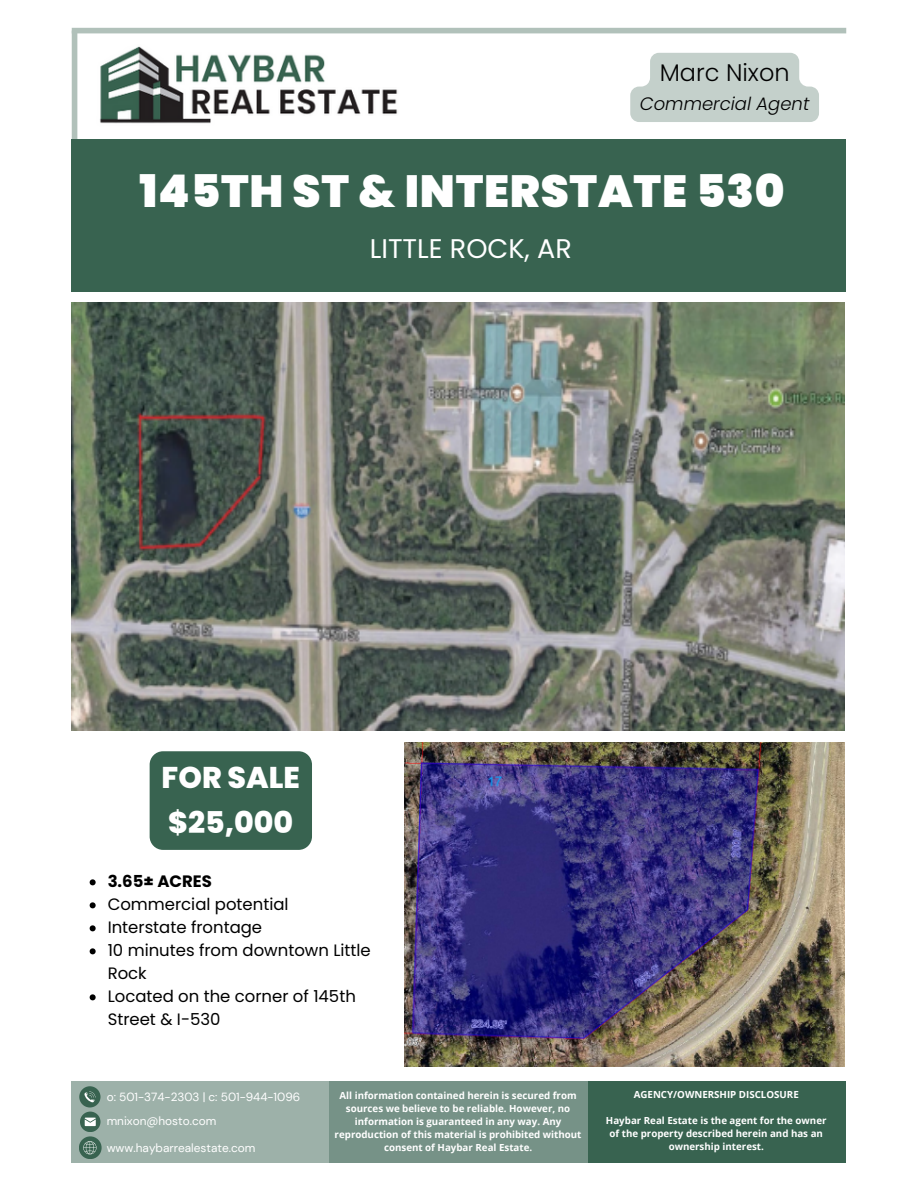
<style>
.page{position:relative;width:918px;height:1188px;background:#fff}
.page>*{position:absolute;margin:0;border:0;box-sizing:border-box;transform-origin:0 0}
.t1{font:900 45px "Poppins";letter-spacing:.015em;color:#fff}
.t2{font:800 30px/45px "Poppins";color:#fff}
.t3{font:27px "Poppins";color:#fff}
.t4{font:300 24px "Poppins";color:#000}
.t5{font:italic 300 18px "Poppins";color:#000}
.t6{font:16.5px/23px "Poppins";color:#000}
.t7{font:700 16.5px "Poppins";color:#000}
.t8{font:11.85px "DM Sans";color:#fff}
.t9{font:700 9.75px/13px "Open Sans";color:#fff;text-align:center}
</style>
<div class="page">
<div style="left:72px;top:31px;width:5px;height:145px;background:#b1c1ba"></div>
<div style="left:72px;top:28px;width:774px;height:5px;background:#b1c1ba"></div>
<img style="left:100px;top:46px;width:298px;height:78px">
<div style="left:72px;top:139px;width:774px;height:152px;background:#386350"></div>
<img style="left:405px;top:742px;width:440px;height:324px">
<img style="left:72px;top:303px;width:773px;height:427px">
<div style="left:71px;top:1081px;width:258px;height:81px;background:#9db1a9"></div>
<svg style="left:79px;top:1086px;width:22px;height:22px"></svg>
<div style="left:587px;top:1081px;width:258px;height:81px;background:#386350"></div>
<div style="left:329px;top:1081px;width:258px;height:81px;background:#769287"></div>
<svg style="left:80px;top:1112px;width:21px;height:20px"></svg>
<div style="left:79px;top:1136px;width:23px;height:23px;background:#386350;border-radius:50%"></div>
<svg style="left:84px;top:1091px;width:11px;height:11px"></svg>
<svg style="left:85px;top:1118px;width:11px;height:8px"></svg>
<svg style="left:83px;top:1141px;width:14px;height:13px"></svg>
<div style="left:150px;top:751px;width:162px;height:99px;background:#386350;border-radius:13px"></div>
<svg style="left:630px;top:53px;width:189px;height:69px;background:#cad5d0"></svg>
<svg style="left:90px;top:879px;width:6px;height:6px"></svg>
<svg style="left:90px;top:902px;width:6px;height:6px"></svg>
<svg style="left:90px;top:925px;width:6px;height:6px"></svg>
<svg style="left:90px;top:948px;width:6px;height:6px"></svg>
<svg style="left:90px;top:994px;width:6px;height:6px"></svg>
<p class="t4" style="left:660px;top:56px;width:131px">Marc Nixon</p>
<p class="t5" style="left:640px;top:92px;width:171px">Commercial Agent</p>
<p class="t1" style="left:140px;top:160px;width:647px">145TH ST &amp; INTERSTATE 530</p>
<p class="t3" style="left:370px;top:230px;width:204px">LITTLE ROCK, AR</p>
<p class="t2" style="left:162px;top:755px;width:140px">FOR SALE $25,000</p>
<h5 class="t7" style="left:108px;top:870px;width:106px">3.65± ACRES</h5>
<p class="t6" style="left:108px;top:893px;width:182px">Commercial potential</p>
<h5 class="t6" style="left:108px;top:916px;width:156px">Interstate frontage</h5>
<p class="t6" style="left:108px;top:939px;width:265px">10 minutes from downtown Little<br>Rock</p>
<h5 class="t6" style="left:108px;top:985px;width:250px">Located on the corner of 145th<br>Street &amp; I-530</h5>
<h3 class="t8" style="left:107px;top:1089px;width:195px">o: 501-374-2303 | c: 501-944-1096</h3>
<p class="t8" style="left:107px;top:1113px;width:111px">mnixon@hosto.com</p>
<h2 class="t8" style="left:107px;top:1140px;width:150px">www.haybarrealestate.com</h2>
<p class="t9" style="left:335px;top:1089px;width:248px">All information contained herein is secured from sources we believe to be reliable. However, no information is guaranteed in any way. Any reproduction of this material is prohibited without consent of Haybar Real Estate.</p>
<p class="t9" style="left:634px;top:1088px;width:167px">AGENCY/OWNERSHIP DISCLOSURE</p>
<p class="t9" style="left:606px;top:1114px;width:222px">Haybar Real Estate is the agent for the owner of the property described herein and has an ownership interest.</p>
</div>
